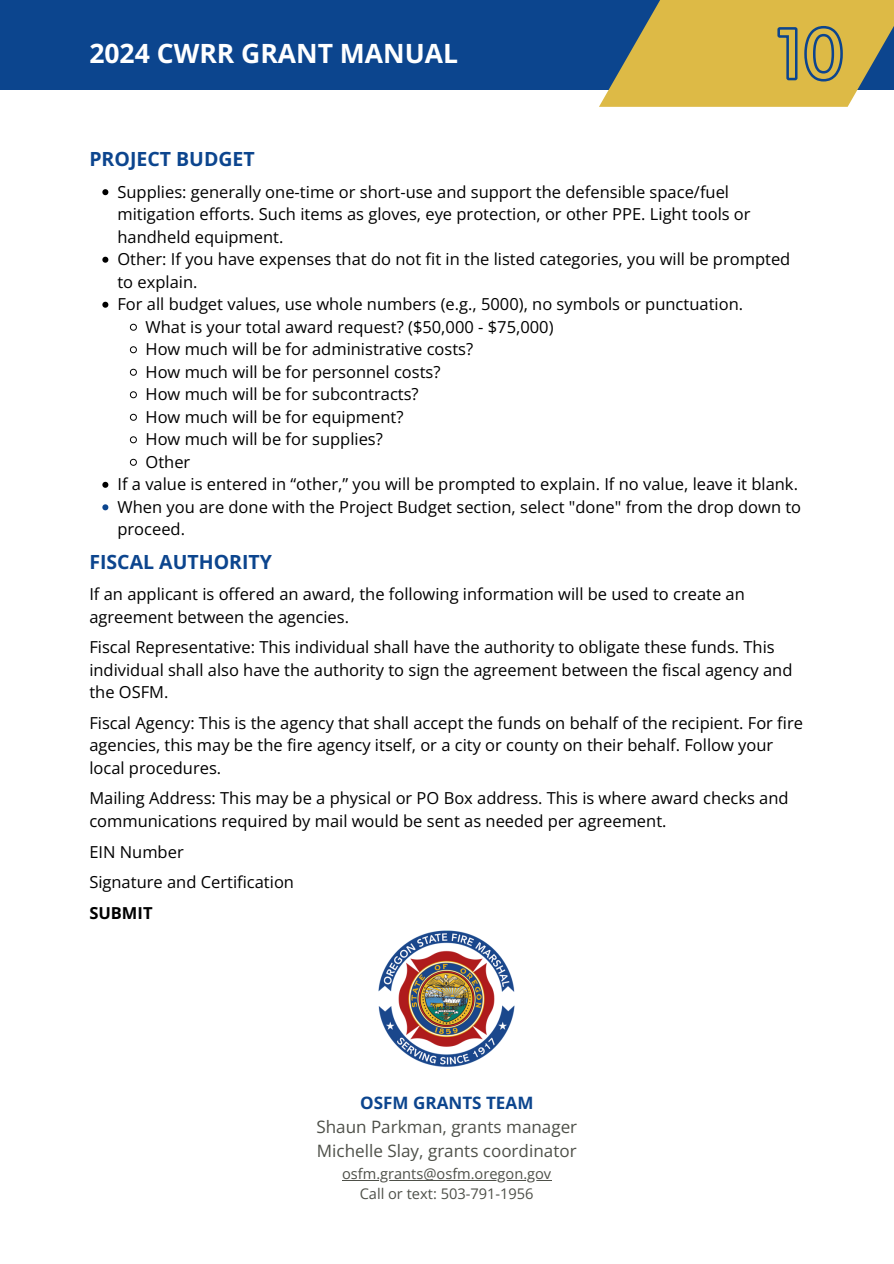
<style>
.page{position:relative;width:894px;height:1264px;background:#fff}
.page>*{position:absolute;margin:0;border:0;box-sizing:border-box;transform-origin:0 0}
.t1{font:700 26.55px "Open Sans";color:#fff}
.t2{font:700 19.5px "Open Sans";color:#0c458e}
.t3{font:17.1px/23.7px "Open Sans";color:#4e5049}
.t4{font:700 17.1px "Open Sans";color:#0c458e}
.t5{font:16.5px/22.5px "Open Sans";color:#000}
.t6{font:700 16.5px "Open Sans";color:#000}
.t7{font:14.7px/20.1px "Open Sans";color:#4e5049;text-align:center}
</style>
<div class="page">
<div style="left:0;top:0;width:893px;height:89px;background:#0c458e"></div>
<img style="left:378px;top:930px;width:137px;height:137px">
<svg style="left:598px;top:0;width:295px;height:107px"></svg>
<hr style="left:342px;top:1179px;width:209px;height:1px;background:#4e5049">
<svg style="left:102px;top:189px;width:6px;height:6px"></svg>
<svg style="left:102px;top:257px;width:6px;height:6px"></svg>
<svg style="left:102px;top:302px;width:6px;height:6px"></svg>
<svg style="left:130px;top:324px;width:7px;height:7px"></svg>
<svg style="left:130px;top:346px;width:7px;height:7px"></svg>
<svg style="left:130px;top:369px;width:7px;height:7px"></svg>
<svg style="left:130px;top:391px;width:7px;height:7px"></svg>
<svg style="left:130px;top:414px;width:7px;height:7px"></svg>
<svg style="left:130px;top:436px;width:7px;height:7px"></svg>
<svg style="left:130px;top:459px;width:7px;height:7px"></svg>
<svg style="left:102px;top:482px;width:6px;height:6px"></svg>
<svg style="left:102px;top:504px;width:6px;height:6px"></svg>
<p class="t1" style="left:89px;top:35px;width:370px">2024 CWRR GRANT MANUAL</p>
<p class="t2" style="left:89px;top:145px;width:167px">PROJECT BUDGET</p>
<p class="t5" style="left:117px;top:180px;width:613px">Supplies: generally one-time or short-use and support the defensible space/fuel</p>
<p class="t5" style="left:117px;top:202px;width:634px">mitigation efforts. Such items as gloves, eye protection, or other PPE. Light tools or</p>
<p class="t5" style="left:117px;top:225px;width:167px">handheld equipment.</p>
<p class="t5" style="left:117px;top:247px;width:674px">Other: If you have expenses that do not fit in the listed categories, you will be prompted</p>
<p class="t5" style="left:117px;top:270px;width:81px">to explain.</p>
<p class="t5" style="left:117px;top:292px;width:627px">For all budget values, use whole numbers (e.g., 5000), no symbols or punctuation.</p>
<p class="t5" style="left:145px;top:315px;width:409px">What is your total award request? ($50,000 - $75,000)</p>
<p class="t5" style="left:145px;top:337px;width:329px">How much will be for administrative costs?</p>
<p class="t5" style="left:145px;top:360px;width:296px">How much will be for personnel costs?</p>
<p class="t5" style="left:145px;top:382px;width:275px">How much will be for subcontracts?</p>
<p class="t5" style="left:145px;top:405px;width:259px">How much will be for equipment?</p>
<p class="t5" style="left:145px;top:427px;width:239px">How much will be for supplies?</p>
<p class="t5" style="left:145px;top:450px;width:46px">Other</p>
<p class="t5" style="left:117px;top:472px;width:681px">If a value is entered in “other,” you will be prompted to explain. If no value, leave it blank.</p>
<p class="t5" style="left:117px;top:495px;width:685px">When you are done with the Project Budget section, select "done" from the drop down to</p>
<p class="t5" style="left:117px;top:517px;width:69px">proceed.</p>
<p class="t2" style="left:89px;top:548px;width:184px">FISCAL AUTHORITY</p>
<p class="t5" style="left:89px;top:582px;width:656px">If an applicant is offered an award, the following information will be used to create an agreement between the agencies.</p>
<p class="t5" style="left:89px;top:635px;width:704px">Fiscal Representative: This individual shall have the authority to obligate these funds. This individual shall also have the authority to sign the agreement between the fiscal agency and the OSFM.</p>
<p class="t5" style="left:89px;top:711px;width:715px">Fiscal Agency: This is the agency that shall accept the funds on behalf of the recipient. For fire agencies, this may be the fire agency itself, or a city or county on their behalf. Follow your local procedures.</p>
<p class="t5" style="left:89px;top:786px;width:700px">Mailing Address: This may be a physical or PO Box address. This is where award checks and communications required by mail would be sent as needed per agreement.</p>
<p class="t5" style="left:89px;top:835px;width:206px;line-height:30.5px">EIN Number<br>Signature and Certification</p>
<p class="t6" style="left:89px;top:900px;width:65px">SUBMIT</p>
<p class="t4" style="left:360px;top:1091px;width:175px">OSFM GRANTS TEAM</p>
<p class="t3" style="left:316px;top:1114px;width:262px">Shaun Parkman, grants manager<br>Michelle Slay, grants coordinator</p>
<p class="t7" style="left:342px;top:1163px;width:210px">osfm.grants@osfm.oregon.gov<br>Call or text: 503-791-1956</p>
</div>
